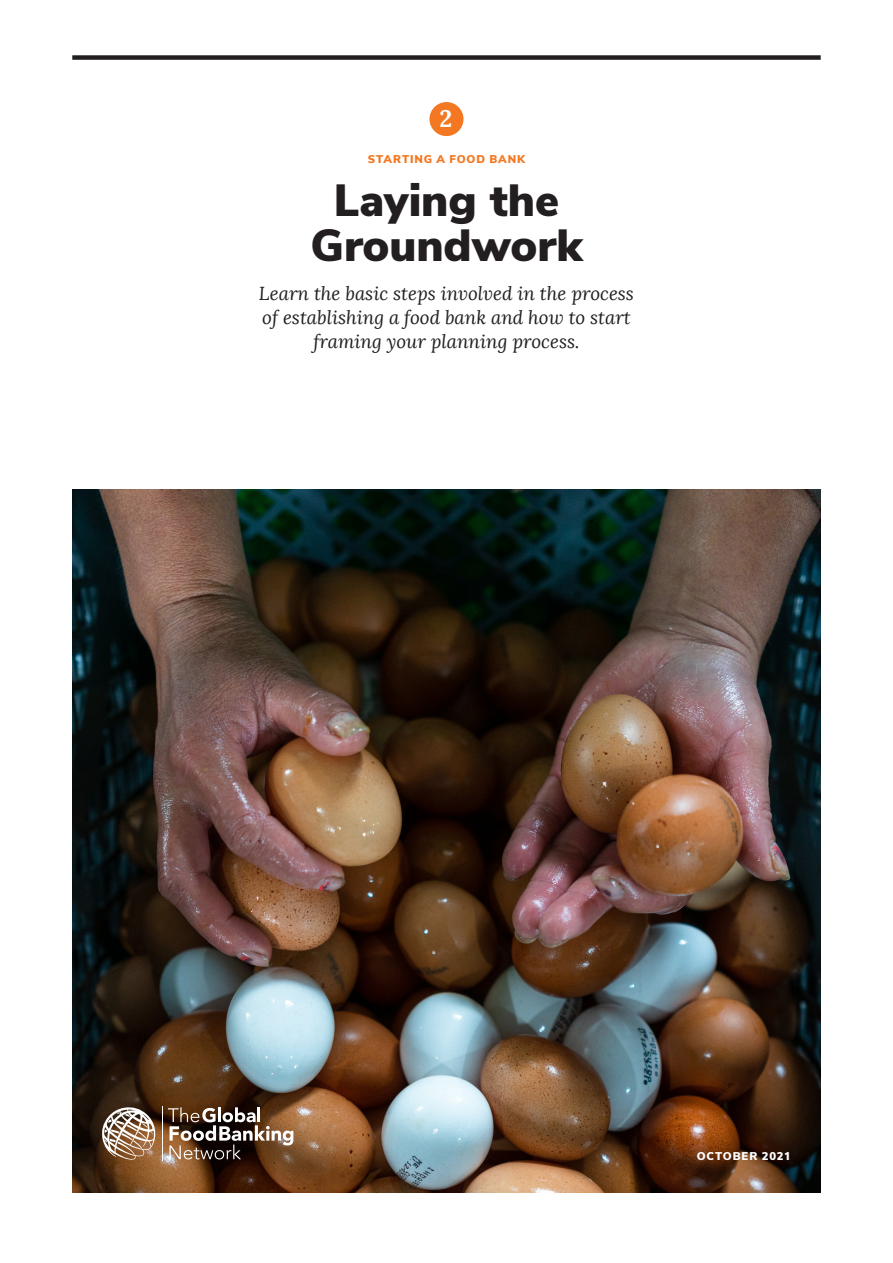
<style>
.page{position:relative;width:893px;height:1263px;background:#fff}
.page>*{position:absolute;margin:0;border:0;box-sizing:border-box;transform-origin:0 0}
.t1{font:900 45px/45px "Nunito Sans";color:#231f20;text-align:center}
.t2{font:24px "Lora";color:#fff}
.t3{font:italic 18.75px/24px "Lora";color:#231f20;text-align:center}
.t4{font:900 11.25px "Nunito Sans";letter-spacing:.08em;color:#f47721}
.t5{font:900 11.25px "Nunito Sans";letter-spacing:.075em;color:#fff}
</style>
<div class="page">
<div style="left:72px;top:55px;width:749px;height:5px;background:#231f20"></div>
<img style="left:72px;top:489px;width:749px;height:703px">
<svg style="left:101px;top:1106px;width:55px;height:54px"></svg>
<hr style="left:162px;top:1106px;width:1px;height:55px;background:#fff">
<svg style="left:168px;top:1107px;width:125px;height:52px"></svg>
<div style="left:429px;top:102px;width:34px;height:34px;background:#f47721;border-radius:50%"></div>
<p class="t2" style="left:440px;top:101px;width:14px">2</p>
<p class="t4" style="left:368px;top:151px;width:159px">STARTING A FOOD BANK</p>
<p class="t1" style="left:310px;top:176px;width:273px">Laying the<br>Groundwork</p>
<p class="t3" style="left:259px;top:281px;width:376px">Learn the basic steps involved in the process of establishing a food bank and how to start framing your planning process.</p>
<p class="t5" style="left:697px;top:1148px;width:96px">OCTOBER 2021</p>
</div>
